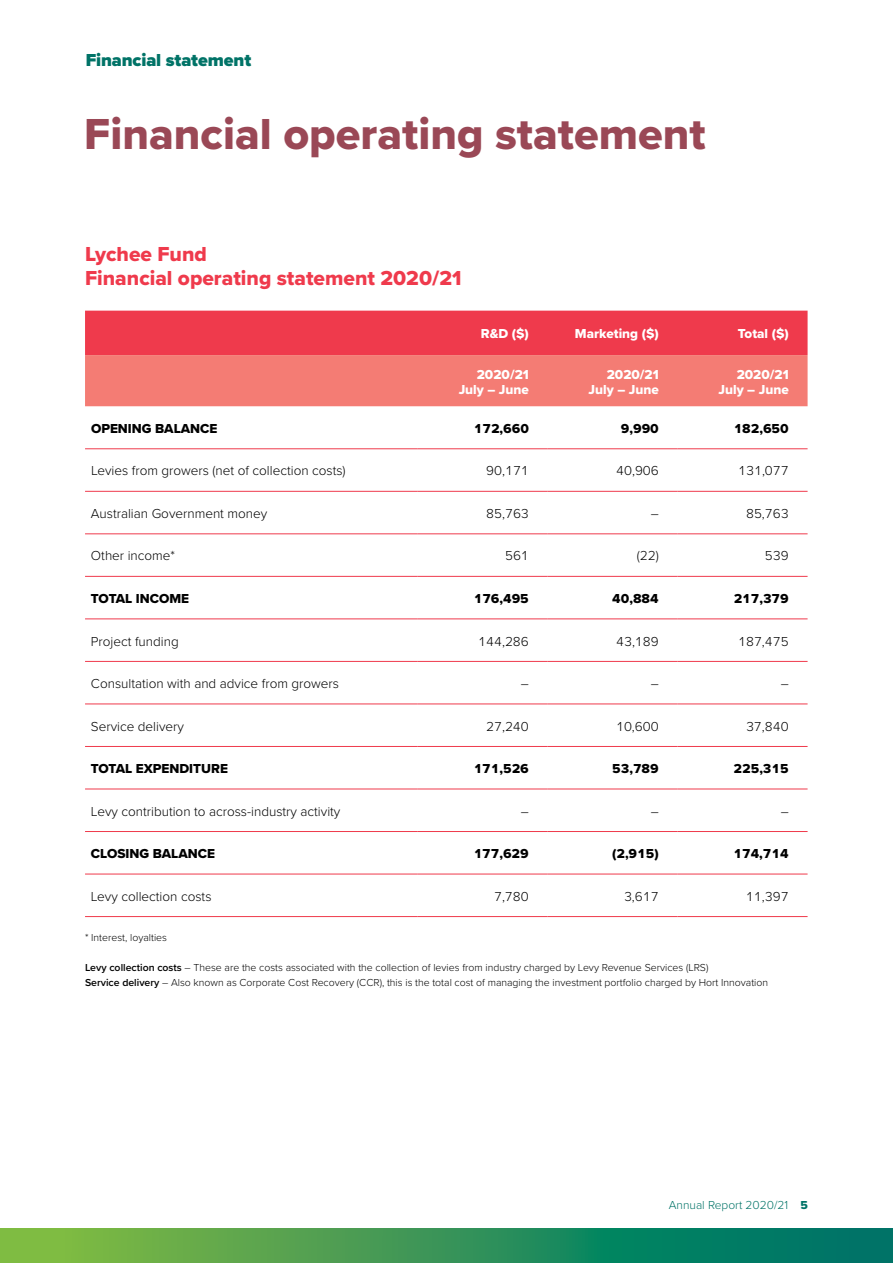
<style>
.page{position:relative;width:893px;height:1263px;background:#fff}
.page>*{position:absolute;margin:0;border:0;box-sizing:border-box;transform-origin:0 0}
.t1{font:45px "Proxima Nova Extrabld";color:#9a4856}
.t2{font:21px/24px "Proxima Nova Extrabld";color:#ef3a4c}
.t3{font:900 18px "Proxima Nova";letter-spacing:-.005em;color:#007367}
.t4{font:300 13.5px "Proxima Nova";color:#000}
.t5{font:13.5px "Proxima Nova Extrabld";color:#000}
.t6{font:13.5px/15px "Proxima Nova Extrabld";color:#fff;text-align:right}
.t7{font:300 12px "Proxima Nova";color:#007367}
.t8{font:300 10.5px/15px "Proxima Nova";color:#000}
.s1{font-weight:600}
.s2{font-family:"Proxima Nova Extrabld";font-weight:400}
</style>
<div class="page">
<svg style="left:0;top:1229px;width:893px;height:34px;background:#369556"></svg>
<svg style="left:85px;top:311px;width:723px;height:95px;background:#f15d61"></svg>
<hr style="left:85px;top:448px;width:333px;height:1px;background:#ef3a4c">
<hr style="left:418px;top:448px;width:130px;height:1px;background:#ef3a4c">
<hr style="left:548px;top:448px;width:130px;height:1px;background:#ef3a4c">
<hr style="left:678px;top:448px;width:130px;height:1px;background:#ef3a4c">
<hr style="left:85px;top:491px;width:333px;height:1px;background:#ef3a4c">
<hr style="left:418px;top:491px;width:130px;height:1px;background:#ef3a4c">
<hr style="left:548px;top:491px;width:130px;height:1px;background:#ef3a4c">
<hr style="left:678px;top:491px;width:130px;height:1px;background:#ef3a4c">
<hr style="left:85px;top:533px;width:333px;height:1px;background:#ef3a4c">
<hr style="left:418px;top:533px;width:130px;height:1px;background:#ef3a4c">
<hr style="left:548px;top:533px;width:130px;height:1px;background:#ef3a4c">
<hr style="left:678px;top:533px;width:130px;height:1px;background:#ef3a4c">
<hr style="left:85px;top:576px;width:333px;height:1px;background:#ef3a4c">
<hr style="left:418px;top:576px;width:130px;height:1px;background:#ef3a4c">
<hr style="left:548px;top:576px;width:130px;height:1px;background:#ef3a4c">
<hr style="left:678px;top:576px;width:130px;height:1px;background:#ef3a4c">
<hr style="left:85px;top:618px;width:333px;height:1px;background:#ef3a4c">
<hr style="left:418px;top:618px;width:130px;height:1px;background:#ef3a4c">
<hr style="left:548px;top:618px;width:130px;height:1px;background:#ef3a4c">
<hr style="left:678px;top:618px;width:130px;height:1px;background:#ef3a4c">
<hr style="left:85px;top:661px;width:333px;height:1px;background:#ef3a4c">
<hr style="left:418px;top:661px;width:130px;height:1px;background:#ef3a4c">
<hr style="left:548px;top:661px;width:130px;height:1px;background:#ef3a4c">
<hr style="left:678px;top:661px;width:130px;height:1px;background:#ef3a4c">
<hr style="left:85px;top:703px;width:333px;height:1px;background:#ef3a4c">
<hr style="left:418px;top:703px;width:130px;height:1px;background:#ef3a4c">
<hr style="left:548px;top:703px;width:130px;height:1px;background:#ef3a4c">
<hr style="left:678px;top:703px;width:130px;height:1px;background:#ef3a4c">
<hr style="left:85px;top:746px;width:333px;height:1px;background:#ef3a4c">
<hr style="left:418px;top:746px;width:130px;height:1px;background:#ef3a4c">
<hr style="left:548px;top:746px;width:130px;height:1px;background:#ef3a4c">
<hr style="left:678px;top:746px;width:130px;height:1px;background:#ef3a4c">
<hr style="left:85px;top:789px;width:333px;height:1px;background:#ef3a4c">
<hr style="left:418px;top:789px;width:130px;height:1px;background:#ef3a4c">
<hr style="left:548px;top:789px;width:130px;height:1px;background:#ef3a4c">
<hr style="left:678px;top:789px;width:130px;height:1px;background:#ef3a4c">
<hr style="left:85px;top:831px;width:333px;height:1px;background:#ef3a4c">
<hr style="left:418px;top:831px;width:130px;height:1px;background:#ef3a4c">
<hr style="left:548px;top:831px;width:130px;height:1px;background:#ef3a4c">
<hr style="left:678px;top:831px;width:130px;height:1px;background:#ef3a4c">
<hr style="left:85px;top:874px;width:333px;height:1px;background:#ef3a4c">
<hr style="left:418px;top:874px;width:130px;height:1px;background:#ef3a4c">
<hr style="left:548px;top:874px;width:130px;height:1px;background:#ef3a4c">
<hr style="left:678px;top:874px;width:130px;height:1px;background:#ef3a4c">
<hr style="left:85px;top:916px;width:333px;height:1px;background:#ef3a4c">
<hr style="left:418px;top:916px;width:130px;height:1px;background:#ef3a4c">
<hr style="left:548px;top:916px;width:130px;height:1px;background:#ef3a4c">
<hr style="left:678px;top:916px;width:130px;height:1px;background:#ef3a4c">
<h3 class="t3" style="left:86px;top:46px;width:167px">Financial statement</h3>
<h1 class="t1" style="left:84px;top:100px;width:623px">Financial operating statement</h1>
<h2 class="t2" style="left:85px;top:241px;width:378px">Lychee Fund<br>Financial operating statement 2020/21</h2>
<p class="t6" style="left:481px;top:326px;width:49px">R&amp;D ($)</p>
<p class="t6" style="left:575px;top:326px;width:85px">Marketing ($)</p>
<p class="t6" style="left:738px;top:326px;width:53px">Total ($)</p>
<p class="t6" style="left:459px;top:366px;width:72px">2020/21<br>July – June</p>
<p class="t6" style="left:589px;top:366px;width:72px">2020/21<br>July – June</p>
<p class="t6" style="left:718px;top:366px;width:72px">2020/21<br>July – June</p>
<p class="t5" style="left:91px;top:418px;width:128px">OPENING BALANCE</p>
<p class="t5" style="left:474px;top:418px;width:57px">172,660</p>
<p class="t5" style="left:621px;top:418px;width:39px">9,990</p>
<p class="t5" style="left:734px;top:418px;width:57px">182,650</p>
<p class="t4" style="left:91px;top:461px;width:256px">Levies from growers (net of collection costs)</p>
<p class="t4" style="left:486px;top:461px;width:44px">90,171</p>
<p class="t4" style="left:616px;top:461px;width:44px">40,906</p>
<p class="t4" style="left:738px;top:461px;width:52px">131,077</p>
<p class="t4" style="left:91px;top:503px;width:178px">Australian Government money</p>
<p class="t4" style="left:486px;top:503px;width:44px">85,763</p>
<p class="t4" style="left:651px;top:503px;width:10px">–</p>
<p class="t4" style="left:746px;top:503px;width:44px">85,763</p>
<p class="t4" style="left:91px;top:546px;width:85px">Other income*</p>
<p class="t4" style="left:505px;top:546px;width:25px">561</p>
<p class="t4" style="left:637px;top:546px;width:24px">(22)</p>
<p class="t4" style="left:765px;top:546px;width:25px">539</p>
<p class="t5" style="left:91px;top:588px;width:100px">TOTAL INCOME</p>
<p class="t5" style="left:474px;top:588px;width:57px">176,495</p>
<p class="t5" style="left:612px;top:588px;width:48px">40,884</p>
<p class="t5" style="left:734px;top:588px;width:57px">217,379</p>
<p class="t4" style="left:91px;top:631px;width:89px">Project funding</p>
<p class="t4" style="left:478px;top:631px;width:52px">144,286</p>
<p class="t4" style="left:616px;top:631px;width:44px">43,189</p>
<p class="t4" style="left:738px;top:631px;width:52px">187,475</p>
<p class="t4" style="left:91px;top:673px;width:250px">Consultation with and advice from growers</p>
<p class="t4" style="left:521px;top:673px;width:10px">–</p>
<p class="t4" style="left:651px;top:673px;width:10px">–</p>
<p class="t4" style="left:781px;top:673px;width:10px">–</p>
<p class="t4" style="left:91px;top:716px;width:95px">Service delivery</p>
<p class="t4" style="left:486px;top:716px;width:44px">27,240</p>
<p class="t4" style="left:616px;top:716px;width:44px">10,600</p>
<p class="t4" style="left:746px;top:716px;width:44px">37,840</p>
<p class="t5" style="left:91px;top:758px;width:139px">TOTAL EXPENDITURE</p>
<p class="t5" style="left:474px;top:758px;width:57px">171,526</p>
<p class="t5" style="left:612px;top:758px;width:48px">53,789</p>
<p class="t5" style="left:734px;top:758px;width:57px">225,315</p>
<p class="t4" style="left:91px;top:801px;width:251px">Levy contribution to across-industry activity</p>
<p class="t4" style="left:521px;top:801px;width:10px">–</p>
<p class="t4" style="left:651px;top:801px;width:10px">–</p>
<p class="t4" style="left:781px;top:801px;width:10px">–</p>
<p class="t5" style="left:91px;top:843px;width:126px">CLOSING BALANCE</p>
<p class="t5" style="left:474px;top:843px;width:57px">177,629</p>
<p class="t5" style="left:612px;top:843px;width:48px">(2,915)</p>
<p class="t5" style="left:734px;top:843px;width:57px">174,714</p>
<p class="t4" style="left:91px;top:886px;width:122px">Levy collection costs</p>
<p class="t4" style="left:494px;top:886px;width:36px">7,780</p>
<p class="t4" style="left:624px;top:886px;width:36px">3,617</p>
<p class="t4" style="left:746px;top:886px;width:44px">11,397</p>
<p class="t8" style="left:85px;top:929px;width:84px">* Interest, loyalties</p>
<p class="t8" style="left:85px;top:959px;width:685px"><span class="s1">Levy collection costs</span> – These are the costs associated with the collection of levies from industry charged by Levy Revenue Services (LRS)<br><span class="s1">Service delivery</span> – Also known as Corporate Cost Recovery (CCR), this is the total cost of managing the investment portfolio charged by Hort Innovation</p>
<p class="t7" style="left:669px;top:1196px;width:141px">Annual Report 2020/21 <span class="s2">5</span></p>
</div>
